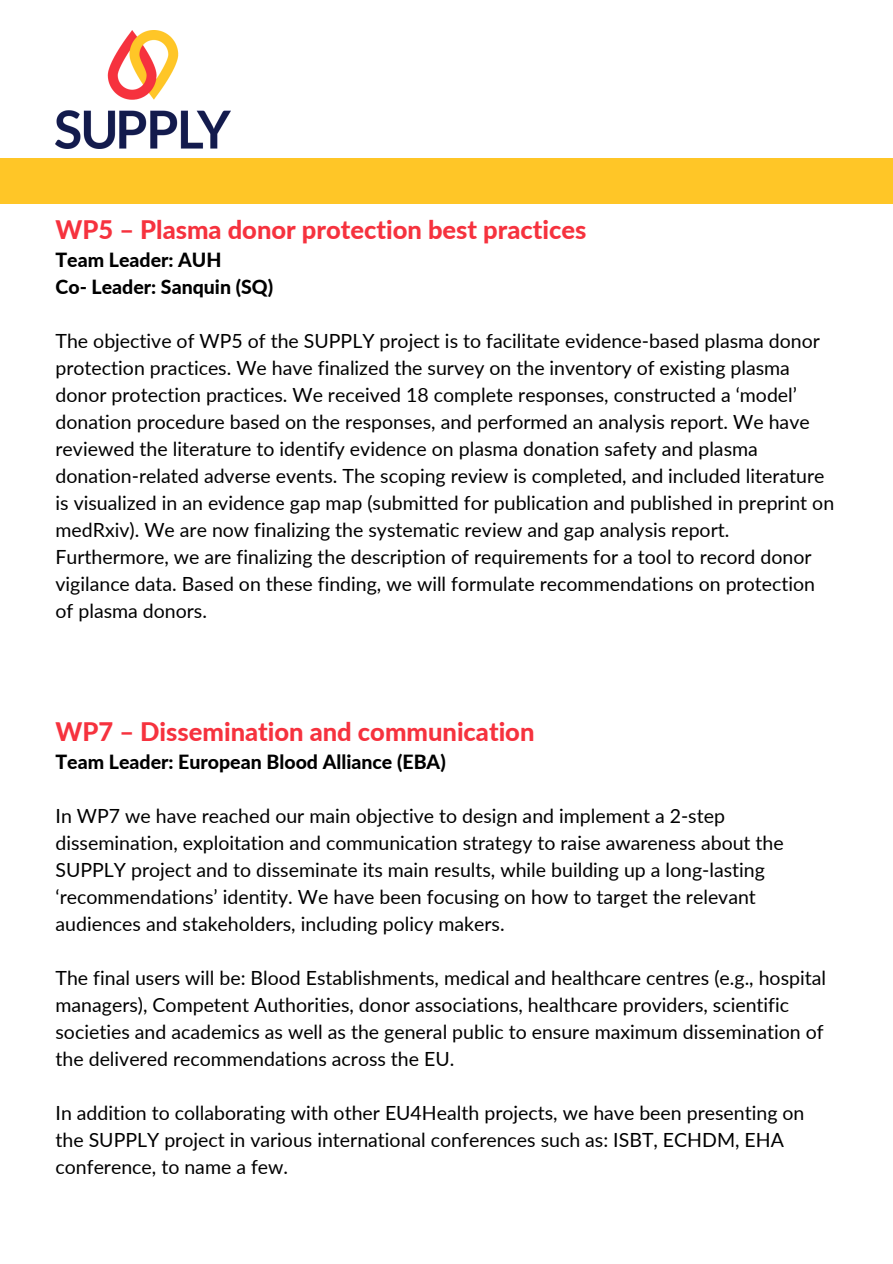
<style>
.page{position:relative;width:893px;height:1264px;background:#fff}
.page>*{position:absolute;margin:0;border:0;box-sizing:border-box;transform-origin:0 0}
.t1{font:800 25.5px "Lato";color:#f6323e}
.t2{font:19.5px/27px "Lato";color:#000}
.t3{font:800 19.5px "Lato";color:#000}
</style>
<div class="page">
<img style="left:56px;top:30px;width:175px;height:118px">
<div style="left:0;top:158px;width:892px;height:46px;background:#ffc627"></div>
<p class="t1" style="left:56px;top:214px;width:532px">WP5 – Plasma donor protection best practices</p>
<p class="t3" style="left:56px;top:248px;width:167px">Team Leader: AUH</p>
<p class="t3" style="left:56px;top:275px;width:219px">Co- Leader: Sanquin (SQ)</p>
<p class="t2" style="left:56px;top:327px;width:780px">The objective of WP5 of the SUPPLY project is to facilitate evidence-based plasma donor protection practices. We have finalized the survey on the inventory of existing plasma donor protection practices. We received 18 complete responses, constructed a ‘model’ donation procedure based on the responses, and performed an analysis report. We have reviewed the literature to identify evidence on plasma donation safety and plasma donation-related adverse events. The scoping review is completed, and included literature is visualized in an evidence gap map (submitted for publication and published in preprint on medRxiv). We are now finalizing the systematic review and gap analysis report.<br>Furthermore, we are finalizing the description of requirements for a tool to record donor vigilance data. Based on these finding, we will formulate recommendations on protection of plasma donors.</p>
<p class="t1" style="left:56px;top:715px;width:480px">WP7 – Dissemination and communication</p>
<p class="t3" style="left:56px;top:749px;width:391px">Team Leader: European Blood Alliance (EBA)</p>
<p class="t2" style="left:56px;top:802px;width:729px">In WP7 we have reached our main objective to design and implement a 2-step dissemination, exploitation and communication strategy to raise awareness about the SUPPLY project and to disseminate its main results, while building up a long-lasting ‘recommendations’ identity. We have been focusing on how to target the relevant audiences and stakeholders, including policy makers.</p>
<p class="t2" style="left:56px;top:963px;width:772px">The final users will be: Blood Establishments, medical and healthcare centres (e.g., hospital managers), Competent Authorities, donor associations, healthcare providers, scientific societies and academics as well as the general public to ensure maximum dissemination of the delivered recommendations across the EU.</p>
<p class="t2" style="left:56px;top:1098px;width:750px">In addition to collaborating with other EU4Health projects, we have been presenting on the SUPPLY project in various international conferences such as: ISBT, ECHDM, EHA conference, to name a few.</p>
</div>
